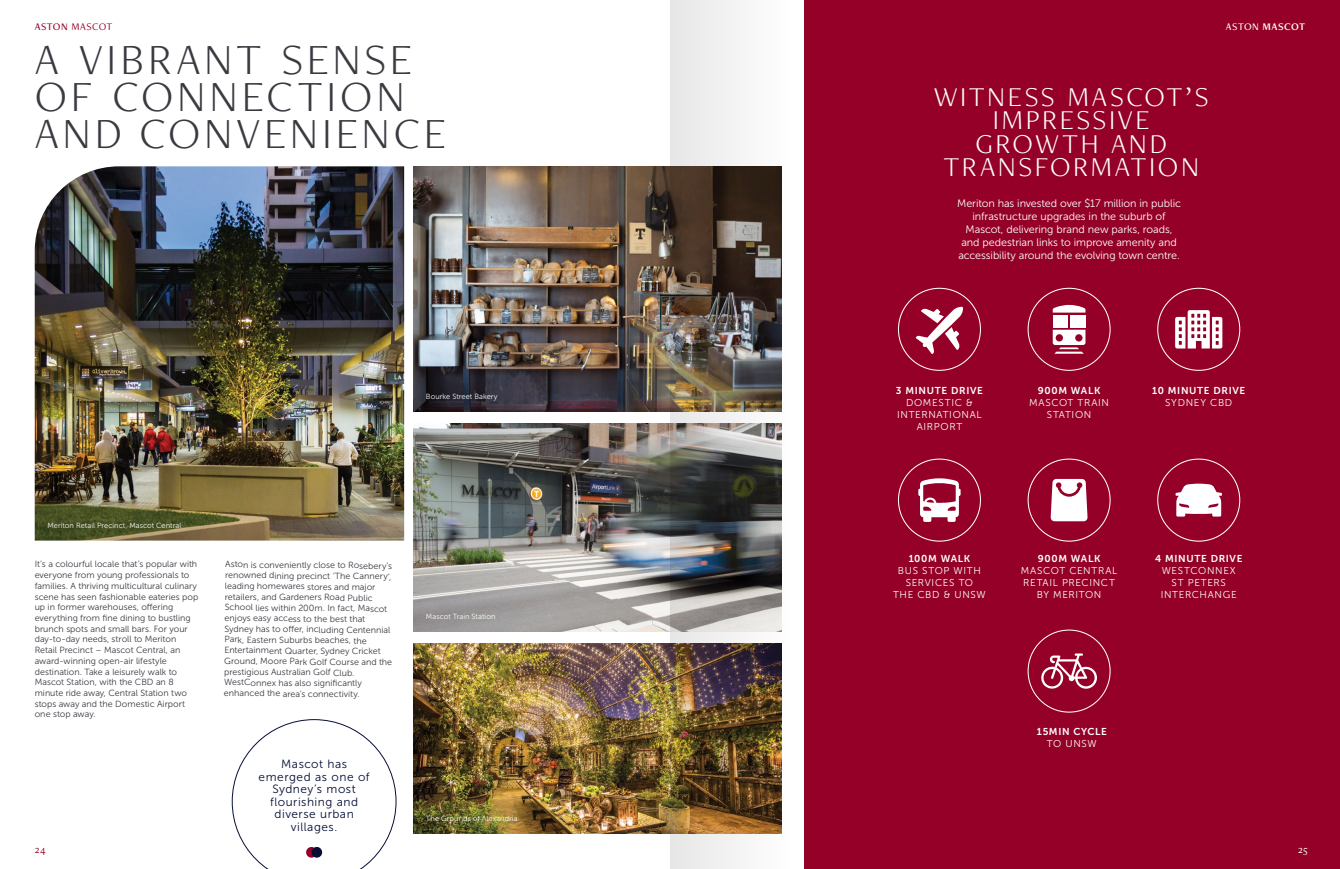
<style>
.page{position:relative;width:1340px;height:869px;background:#fff}
.page>*{position:absolute;margin:0;border:0;box-sizing:border-box;transform-origin:0 0}
.CARTER_Headings{font:300 44.62px/37.2px "Freight Neo Pro";letter-spacing:.085em;color:#393b41}
.CARTER_Headings-2{font:300 28.26px/23.5px "Freight Neo Pro";letter-spacing:.085em;color:#fff;text-align:center}
.Paragraph_Style_1{font:11.9px/12.6px "Museo Sans 300";letter-spacing:.045em;color:#060e36;text-align:center}
.Paragraph_Style_1-2{font:10.76px/13px "Museo Sans 300";letter-spacing:-.005em;color:#fff;text-align:center}
.CARTER_Bullets{font:10.5px "Freight Neo Pro";letter-spacing:.045em;color:#940027}
.CARTER_Bullets-2{font:10.5px "Freight Neo Pro Semi";letter-spacing:.04em;color:#fff}
.CARTER_Bullets-3{font:10.5px "Freight Neo Pro";color:#fff}
.CARTER_Bullets-4{font:9.97px/12px "Museo Sans 300";letter-spacing:.07em;color:#fff;text-align:center}
.CARTER_Bullets-5{font:9.97px/12px "Museo Sans 700";letter-spacing:.065em;color:#fff;text-align:center}
.Paragraph_Style_1-3{font:8.92px/10.7px "Museo Sans 300";letter-spacing:-.005em;color:#393b41}
.Paragraph_Style_1-4{font:7.44px "Museo Sans 300";letter-spacing:.01em;color:#fff}
.s1{font-weight:500}
.s2{font-family:"Freight Neo Pro";font-weight:500}
.s3{font-family:"Museo Sans 700"}
.s4{font-family:"Museo Sans 300"}
</style>
<div class="page">
<div style="left:804px;top:0;width:535px;height:868px;background:#940027"></div>
<img style="left:35px;top:166px;width:369px;height:374px">
<svg style="left:918px;top:477px;width:42px;height:44px"></svg>
<div style="left:898px;top:458px;width:83px;height:83px;border:1px solid #fff;border-radius:50%"></div>
<svg style="left:1050px;top:478px;width:37px;height:43px"></svg>
<div style="left:1027px;top:458px;width:83px;height:83px;border:1px solid #fff;border-radius:50%"></div>
<svg style="left:1175px;top:310px;width:47px;height:38px"></svg>
<div style="left:1157px;top:287px;width:83px;height:83px;border:1px solid #fff;border-radius:50%"></div>
<svg style="left:1175px;top:483px;width:46px;height:33px"></svg>
<div style="left:1157px;top:458px;width:83px;height:83px;border:1px solid #fff;border-radius:50%"></div>
<div style="left:1027px;top:629px;width:83px;height:83px;border:1px solid #fff;border-radius:50%"></div>
<div style="left:898px;top:287px;width:83px;height:83px;border:1px solid #fff;border-radius:50%"></div>
<svg style="left:915px;top:306px;width:48px;height:48px"></svg>
<div style="left:1027px;top:287px;width:83px;height:83px;border:1px solid #fff;border-radius:50%"></div>
<svg style="left:1052px;top:305px;width:33px;height:7px"></svg>
<div style="left:1052px;top:315px;width:15px;height:12px;background:#fff"></div>
<div style="left:1070px;top:315px;width:15px;height:12px;background:#fff"></div>
<svg style="left:1052px;top:329px;width:33px;height:24px"></svg>
<img style="left:413px;top:166px;width:257px;height:245px">
<img style="left:413px;top:423px;width:257px;height:208px">
<img style="left:413px;top:643px;width:257px;height:190px">
<svg style="left:232px;top:719px;width:164px;height:149px"></svg>
<div style="left:306px;top:846px;width:11px;height:11px;background:#940026;border-radius:50%"></div>
<div style="left:311px;top:846px;width:11px;height:11px;background:#060e36;border-radius:50%"></div>
<svg style="left:1036px;top:653px;width:60px;height:39px"></svg>
<img style="left:670px;top:0;width:112px;height:868px">
<p class="CARTER_Bullets" style="left:35px;top:19px;width:79px"><span class="s1">ASTON</span> MASCOT</p>
<p class="CARTER_Bullets-2" style="left:1225px;top:19px;width:81px"><span class="s2">ASTON</span> MASCOT</p>
<p class="CARTER_Headings" style="left:35px;top:39px;width:413px">A VIBRANT SENSE<br>OF CONNECTION<br>AND CONVENIENCE</p>
<p class="Paragraph_Style_1-4" style="left:426px;top:392px;width:73px">Bourke Street Bakery</p>
<p class="Paragraph_Style_1-4" style="left:47px;top:521px;width:135px">Meriton Retail Precinct, Mascot Central</p>
<p class="Paragraph_Style_1-3" style="left:35px;top:558px;width:165px">It’s a colourful locale that’s popular with everyone from young professionals to families. A thriving multicultural culinary scene has seen fashionable eateries pop up in former warehouses, offering everything from fine dining to bustling brunch spots and small bars. For your day-to-day needs, stroll to Meriton Retail Precinct – Mascot Central, an award-winning open-air lifestyle destination. Take a leisurely walk to Mascot Station, with the CBD an 8 minute ride away, Central Station two stops away and the Domestic Airport one stop away.</p>
<p class="Paragraph_Style_1-3" style="left:224px;top:559px;width:170px">Aston is conveniently close to Rosebery’s renowned dining precinct ‘The Cannery’, leading homewares stores and major retailers, and Gardeners Road Public School lies within 200m. In fact, Mascot enjoys easy access to the best that Sydney has to offer, including Centennial Park, Eastern Suburbs beaches, the Entertainment Quarter, Sydney Cricket Ground, Moore Park Golf Course and the prestigious Australian Golf Club.<br>WestConnex has also significantly enhanced the area’s connectivity.</p>
<p class="Paragraph_Style_1" style="left:259px;top:757px;width:112px">Mascot has emerged as one of<br>Sydney’s most flourishing and diverse urban villages.</p>
<p class="Paragraph_Style_1-4" style="left:426px;top:611px;width:71px">Mascot Train Station</p>
<p class="Paragraph_Style_1-4" style="left:426px;top:814px;width:93px">The Grounds of Alexandria</p>
<p class="CARTER_Headings-2" style="left:933px;top:84px;width:276px">WITNESS MASCOT’S<br>IMPRESSIVE<br>GROWTH AND<br>TRANSFORMATION</p>
<p class="Paragraph_Style_1-2" style="left:957px;top:197px;width:225px">Meriton has invested over $17 million in public infrastructure upgrades in the suburb of Mascot, delivering brand new parks, roads, and pedestrian links to improve amenity and accessibility around the evolving town centre.</p>
<p class="CARTER_Bullets-4" style="left:896px;top:384px;width:88px"><span class="s3">3 MINUTE DRIVE<br></span>DOMESTIC &amp;<br>INTERNATIONAL<br>AIRPORT</p>
<p class="CARTER_Bullets-4" style="left:1029px;top:384px;width:81px"><span class="s3">900M WALK<br></span>MASCOT TRAIN<br>STATION</p>
<p class="CARTER_Bullets-5" style="left:1152px;top:384px;width:95px">10 MINUTE DRIVE</p>
<p class="CARTER_Bullets-4" style="left:1165px;top:396px;width:69px">SYDNEY CBD</p>
<p class="CARTER_Bullets-5" style="left:908px;top:552px;width:63px">100M WALK</p>
<p class="CARTER_Bullets-4" style="left:893px;top:564px;width:94px">BUS STOP WITH<br>SERVICES TO<br>THE CBD &amp; UNSW</p>
<p class="CARTER_Bullets-5" style="left:1037px;top:552px;width:64px">900M WALK</p>
<p class="CARTER_Bullets-4" style="left:1020px;top:564px;width:98px">MASCOT CENTRAL<br>RETAIL PRECINCT<br>BY MERITON</p>
<p class="CARTER_Bullets-5" style="left:1154px;top:552px;width:89px">4 MINUTE DRIVE</p>
<p class="CARTER_Bullets-4" style="left:1160px;top:564px;width:78px">WESTCONNEX<br>ST PETERS<br>INTERCHANGE</p>
<p class="CARTER_Bullets-5" style="left:1036px;top:725px;width:72px">15MIN CYCLE<br><span class="s4">TO UNSW</span></p>
<p class="CARTER_Bullets" style="left:35px;top:842px;width:12px">24</p>
<p class="CARTER_Bullets-3" style="left:1297px;top:842px;width:11px">25</p>
</div>
